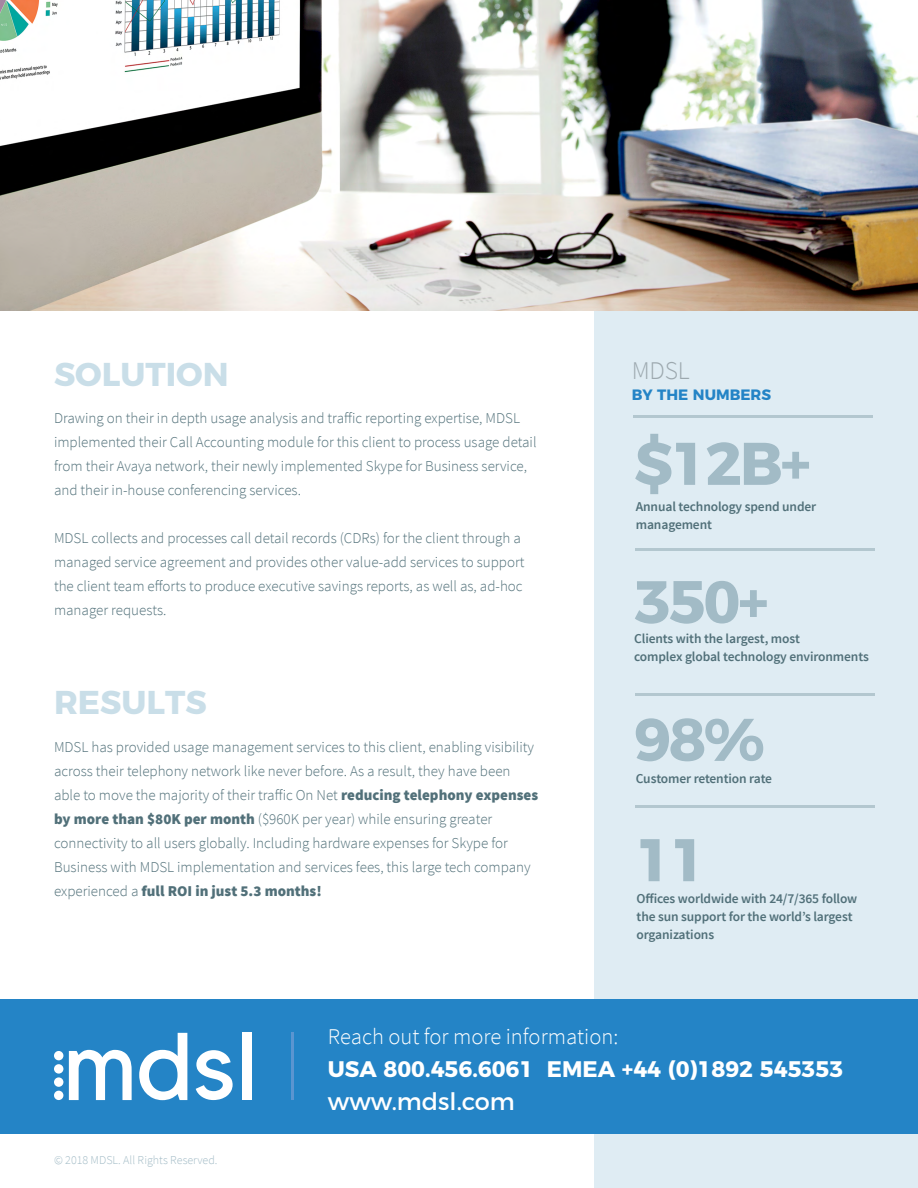
<style>
.page{position:relative;width:918px;height:1188px;background:#fff}
.page>*{position:absolute;margin:0;border:0;box-sizing:border-box;transform-origin:0 0}
.t1{font:700 60px "Montserrat";letter-spacing:-.04em;color:#a2bbc6}
.t2{font:700 33px "Montserrat";color:#c9dee8}
.t3{font:300 25.5px "Source Sans Pro";color:#9ca8ae}
.t4{font:24px "Montserrat";color:#fff}
.t5{font:700 22.5px "Montserrat";color:#fff}
.t6{font:300 22.5px "Source Sans Pro";color:#fff}
.t7{font:300 15px/24px "Source Sans Pro";color:#517079}
.t8{font:700 15px "Montserrat";color:#2484c6}
.t9{font:600 13.5px/18px "Source Sans Pro";letter-spacing:-.01em;color:#517079}
.t10{font:300 12px "Source Sans Pro";color:#a2bbc6}
.s1{font-weight:900}
</style>
<div class="page">
<div style="left:594px;top:0;width:324px;height:1188px;background:#dfecf3"></div>
<div style="left:0;top:999px;width:918px;height:135px;background:#2484c6"></div>
<img style="left:0;top:0;width:918px;height:310px">
<div style="left:54px;top:1091px;width:9px;height:9px;background:#fff;border-radius:5px"></div>
<svg style="left:69px;top:1050px;width:63px;height:50px"></svg>
<svg style="left:139px;top:1033px;width:48px;height:67px"></svg>
<svg style="left:196px;top:1050px;width:37px;height:50px"></svg>
<div style="left:242px;top:1033px;width:10px;height:67px;background:#fff"></div>
<div style="left:54px;top:1051px;width:9px;height:9px;background:#fff;border-radius:5px"></div>
<div style="left:54px;top:1064px;width:9px;height:10px;background:#fff;border-radius:5px"></div>
<div style="left:54px;top:1077px;width:9px;height:10px;background:#fff;border-radius:5px"></div>
<hr style="left:291px;top:1033px;width:2px;height:67px;background:#5b95d0">
<hr style="left:635px;top:548px;width:239px;height:2px;background:#b3c7cf">
<hr style="left:633px;top:415px;width:240px;height:3px;background:#b3c7cf">
<hr style="left:635px;top:693px;width:239px;height:2px;background:#b3c7cf">
<hr style="left:635px;top:805px;width:239px;height:2px;background:#b3c7cf">
<h2 class="t2" style="left:54px;top:347px;width:176px">SOLUTION</h2>
<p class="t7" style="left:54px;top:406px;width:484px">Drawing on their in depth usage analysis and traffic reporting expertise, MDSL implemented their Call Accounting module for this client to process usage detail from their Avaya network, their newly implemented Skype for Business service, and their in-house conferencing services.</p>
<p class="t7" style="left:54px;top:526px;width:472px">MDSL collects and processes call detail records (CDRs) for the client through a managed service agreement and provides other value-add services to support the client team efforts to produce executive savings reports, as well as, ad-hoc manager requests.</p>
<h2 class="t2" style="left:54px;top:675px;width:154px">RESULTS</h2>
<p class="t7" style="left:54px;top:735px;width:486px">MDSL has provided usage management services to this client, enabling visibility across their telephony network like never before. As a result, they have been able to move the majority of their traffic On Net <span class="s1">reducing telephony expenses by more than $80K per month</span> ($960K per year) while ensuring greater connectivity to all users globally. Including hardware expenses for Skype for Business with MDSL implementation and services fees, this large tech company experienced a <span class="s1">full ROI in just 5.3 months!</span></p>
<h3 class="t3" style="left:632px;top:355px;width:59px">MDSL</h3>
<p class="t8" style="left:632px;top:383px;width:141px">BY THE NUMBERS</p>
<h1 class="t1" style="left:634px;top:414px;width:178px">$12B+</h1>
<p class="t9" style="left:636px;top:498px;width:182px">Annual technology spend under management</p>
<h1 class="t1" style="left:634px;top:553px;width:136px">350+</h1>
<p class="t9" style="left:634px;top:630px;width:236px">Clients with the largest, most<br>complex global technology environments</p>
<h1 class="t1" style="left:634px;top:690px;width:132px">98%</h1>
<p class="t9" style="left:636px;top:769px;width:138px">Customer retention rate</p>
<h1 class="t1" style="left:635px;top:811px;width:73px">11</h1>
<p class="t9" style="left:637px;top:890px;width:222px">Offices worldwide with 24/7/365 follow the sun support for the world’s largest organizations</p>
<p class="t10" style="left:54px;top:1153px;width:165px">© 2018 MDSL. All Rights Reserved.</p>
<h3 class="t6" style="left:328px;top:1022px;width:292px">Reach out for more information:</h3>
<h3 class="t5" style="left:328px;top:1050px;width:517px">USA 800.456.6061 EMEA +44 (0)1892 545353</h3>
<h3 class="t4" style="left:328px;top:1082px;width:189px">www.mdsl.com</h3>
</div>
